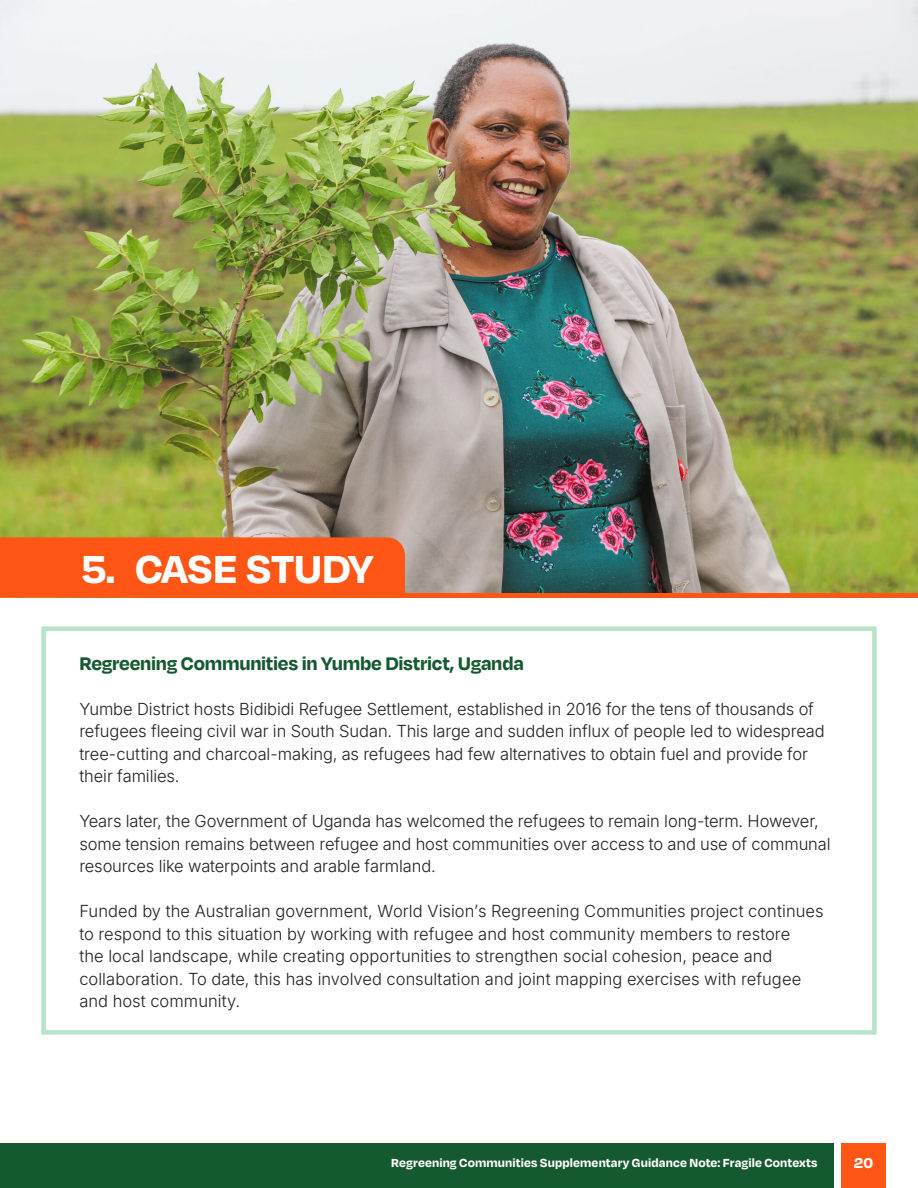
<style>
.page{position:relative;width:918px;height:1188px;background:#fff}
.page>*{position:absolute;margin:0;border:0;box-sizing:border-box;transform-origin:0 0}
.t1{font:700 45px "Degular";letter-spacing:-.01em;color:#fff}
.t2{font:700 21px "Degular";letter-spacing:-.01em;color:#155930}
.t3{font:300 16.5px/22.5px "Inter";letter-spacing:-.005em;color:#231f20}
.t4{font:700 16.5px "Degular";color:#fff}
.t5{font:700 13.5px "Degular";letter-spacing:.01em;color:#fff}
</style>
<div class="page">
<div style="left:841px;top:1144px;width:45px;height:44px;background:#ff5515"></div>
<div style="left:0;top:1144px;width:834px;height:44px;background:#155930"></div>
<img style="left:0;top:0;width:918px;height:594px">
<div style="left:0;top:537px;width:405px;height:61px;background:#ff5515"></div>
<hr style="left:131px;top:594px;width:787px;height:4px;background:#ff5515">
<div style="left:41px;top:626px;width:836px;height:409px;border:4px solid #b6e4c8"></div>
<p class="t1" style="left:81px;top:540px;width:294px">5. CASE STUDY</p>
<p class="t2" style="left:79px;top:650px;width:446px">Regreening Communities in Yumbe District, Uganda</p>
<p class="t3" style="left:79px;top:697px;width:747px">Yumbe District hosts Bidibidi Refugee Settlement, established in 2016 for the tens of thousands of refugees fleeing civil war in South Sudan. This large and sudden influx of people led to widespread tree-cutting and charcoal-making, as refugees had few alternatives to obtain fuel and provide for their families.</p>
<p class="t3" style="left:79px;top:809px;width:753px">Years later, the Government of Uganda has welcomed the refugees to remain long-term. However, some tension remains between refugee and host communities over access to and use of communal resources like waterpoints and arable farmland.</p>
<p class="t3" style="left:79px;top:899px;width:746px">Funded by the Australian government, World Vision’s Regreening Communities project continues to respond to this situation by working with refugee and host community members to restore<br>the local landscape, while creating opportunities to strengthen social cohesion, peace and collaboration. To date, this has involved consultation and joint mapping exercises with refugee and host community.</p>
<p class="t5" style="left:391px;top:1155px;width:428px">Regreening Communities Supplementary Guidance Note: Fragile Contexts</p>
<p class="t4" style="left:854px;top:1152px;width:21px">20</p>
</div>
